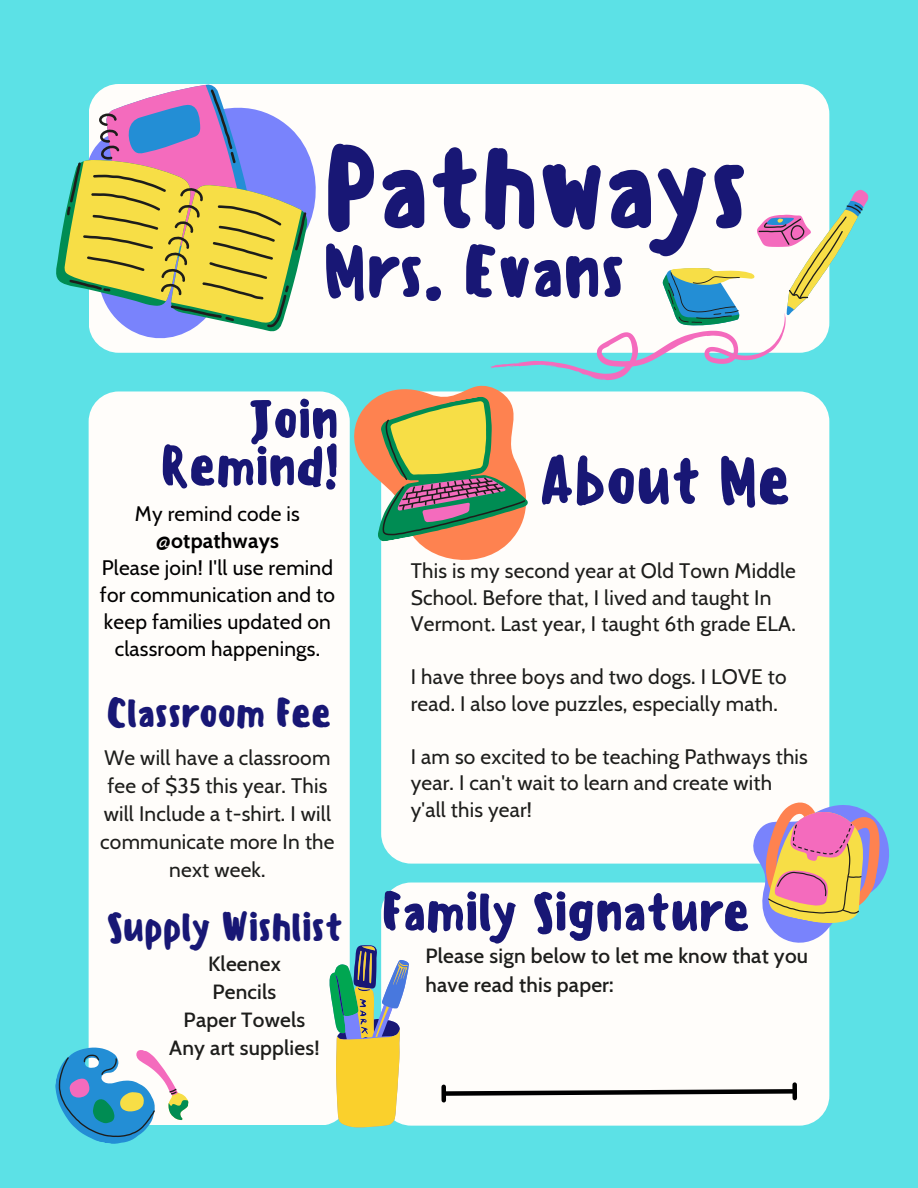
<style>
.page{position:relative;width:918px;height:1188px;background:#5ce1e6}
.page>*{position:absolute;margin:0;border:0;box-sizing:border-box;transform-origin:0 0}
.t1{font:500 114.15px "Sensei";letter-spacing:-.025em;color:#181775}
.t2{font:500 72.15px "Sensei";letter-spacing:-.025em;color:#181775}
.t3{font:500 64.95px "Sensei";letter-spacing:-.025em;color:#181775}
.t4{font:500 52.95px/47.2px "Sensei";letter-spacing:-.025em;color:#181775;text-align:right}
.t5{font:500 39.45px "Sensei";letter-spacing:-.025em;color:#181775}
.t6{font:21px/26.4px "Cabin";letter-spacing:.01em;color:#1d1d1b}
.t7{font:21px/27px "Cabin";letter-spacing:.01em;color:#000;text-align:center}
.t8{font:500 21px/29.2px "Cabin";letter-spacing:.01em;color:#1d1d1b}
.s1{font-weight:700}
</style>
<div class="page">
<div style="left:89px;top:84px;width:740px;height:269px;background:#fffdfa;border-radius:30px"></div>
<div style="left:381px;top:391px;width:448px;height:473px;background:#fffdfa;border-radius:30px"></div>
<div style="left:89px;top:391px;width:261px;height:734px;background:#fffdfa;border-radius:30px"></div>
<svg style="left:325px;top:352px;width:254px;height:248px"></svg>
<svg style="left:357px;top:392px;width:174px;height:151px"></svg>
<svg style="left:90px;top:149px;width:276px;height:243px"></svg>
<svg style="left:56px;top:160px;width:252px;height:172px"></svg>
<svg style="left:64px;top:84px;width:153px;height:239px"></svg>
<svg style="left:67px;top:89px;width:239px;height:238px"></svg>
<div style="left:381px;top:883px;width:448px;height:243px;background:#fffdfa;border-radius:30px"></div>
<svg style="left:329px;top:945px;width:80px;height:182px"></svg>
<svg style="left:721px;top:770px;width:168px;height:202px"></svg>
<svg style="left:55px;top:1039px;width:134px;height:105px"></svg>
<svg style="left:487px;top:189px;width:381px;height:191px"></svg>
<svg style="left:446px;top:1089px;width:346px;height:7px"></svg>
<div style="left:441px;top:1087px;width:5px;height:13px;background:#000"></div>
<div style="left:792px;top:1085px;width:5px;height:13px;background:#000"></div>
<p class="t1" style="left:323px;top:120px;width:429px">Pathways</p>
<p class="t2" style="left:323px;top:228px;width:305px">Mrs. Evans</p>
<p class="t4" style="left:160px;top:396px;width:180px">Join<br>Remind!</p>
<p class="t7" style="left:135px;top:500px;width:166px">My remind code is <span class="s1">@otpathways</span></p>
<p class="t7" style="left:100px;top:554px;width:237px">Please join! I'll use remind for communication and to keep families updated on classroom happenings.</p>
<p class="t5" style="left:106px;top:689px;width:227px">Classroom Fee</p>
<p class="t6" style="left:100px;top:743px;width:236px;line-height:28.2px;text-align:center">We will have a classroom fee of $35 this year. This will Include a t-shirt. I will communicate more In the next week.</p>
<p class="t5" style="left:106px;top:903px;width:239px">Supply Wishlist</p>
<p class="t8" style="left:208px;top:949px;width:74px">Kleenex</p>
<p class="t8" style="left:212px;top:977px;width:65px">Pencils</p>
<p class="t8" style="left:184px;top:1005px;width:123px">Paper Towels</p>
<p class="t8" style="left:169px;top:1033px;width:152px">Any art supplies!</p>
<p class="t3" style="left:539px;top:442px;width:254px">About Me</p>
<p class="t6" style="left:411px;top:558px;width:387px">This is my second year at Old Town Middle<br>School. Before that, I lived and taught In<br>Vermont. Last year, I taught 6th grade ELA.</p>
<p class="t6" style="left:411px;top:664px;width:377px">I have three boys and two dogs. I LOVE to read. I also love puzzles, especially math.</p>
<p class="t6" style="left:411px;top:743px;width:399px">I am so excited to be teaching Pathways this year. I can't wait to learn and create with y'all this year!</p>
<p class="t4" style="left:381px;top:888px;width:371px">Family Signature</p>
<p class="t8" style="left:426px;top:941px;width:384px">Please sign below to let me know that you have read this paper:</p>
</div>
